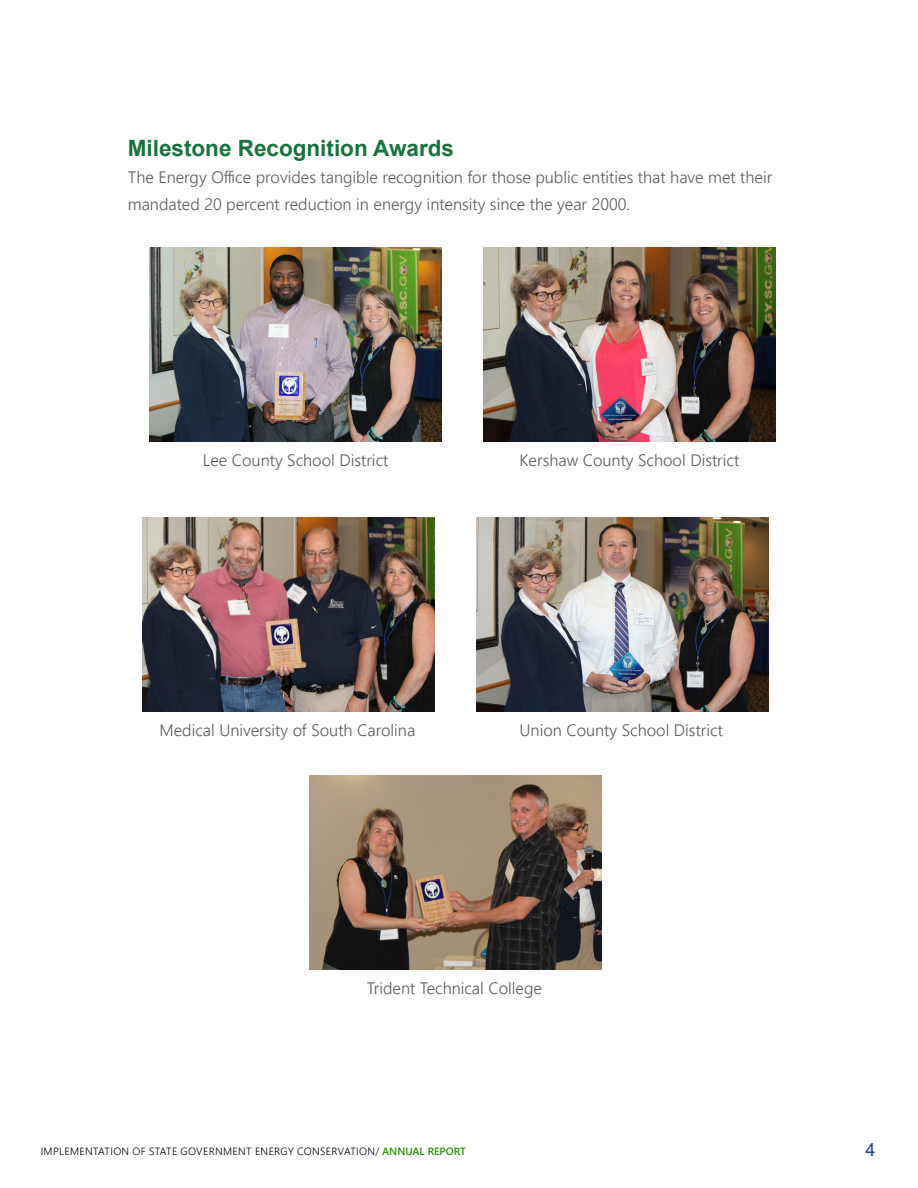
<style>
.page{position:relative;width:918px;height:1188px;background:#fff}
.page>*{position:absolute;margin:0;border:0;box-sizing:border-box;transform-origin:0 0}
.t1{font:700 22.5px "Arial";color:#16743b}
.t2{font:18px "Arial";color:#263d8d}
.t3{font:300 16.5px/27px "Segoe UI";color:#58595b}
.t4{font:300 10.5px "Segoe UI";letter-spacing:.035em;color:#000}
.s1{font-weight:600;color:#268f00}
</style>
<div class="page">
<img style="left:143px;top:517px;width:291px;height:195px">
<img style="left:477px;top:517px;width:291px;height:195px">
<img style="left:310px;top:776px;width:291px;height:194px">
<img style="left:150px;top:248px;width:291px;height:194px">
<img style="left:484px;top:248px;width:291px;height:194px">
<h1 class="t1" style="left:128px;top:132px;width:328px">Milestone Recognition Awards</h1>
<p class="t3" style="left:128px;top:162px;width:646px">The Energy Office provides tangible recognition for those public entities that have met their mandated 20 percent reduction in energy intensity since the year 2000.</p>
<p class="t3" style="left:203px;top:445px;width:187px">Lee County School District</p>
<p class="t3" style="left:520px;top:445px;width:221px">Kershaw County School District</p>
<p class="t3" style="left:160px;top:715px;width:257px">Medical University of South Carolina</p>
<p class="t3" style="left:520px;top:715px;width:205px">Union County School District</p>
<p class="t3" style="left:367px;top:973px;width:177px">Trident Technical College</p>
<p class="t4" style="left:41px;top:1142px;width:427px">IMPLEMENTATION OF STATE GOVERNMENT ENERGY CONSERVATION/ <span class="s1">ANNUAL REPORT</span></p>
<p class="t2" style="left:866px;top:1137px;width:12px">4</p>
</div>
